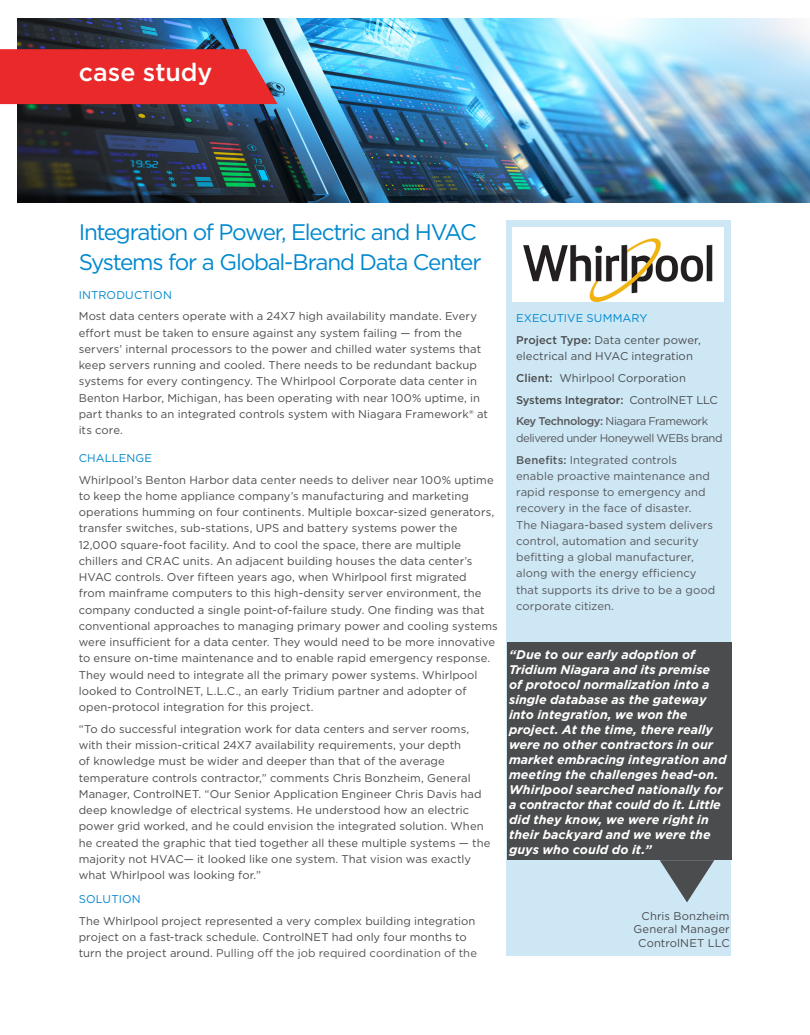
<style>
.page{position:relative;width:810px;height:1035px;background:#fff}
.page>*{position:absolute;margin:0;border:0;box-sizing:border-box;transform-origin:0 0}
.t1{font:500 25px "Gotham";letter-spacing:-.005em;color:#fff}
.t2{font:22.5px/30px "Gotham";letter-spacing:-.055em;color:#0088ce}
.t3{font:italic 700 12.5px/15px "Gotham";color:#fff}
.t4{font:11.25px/16.2px "Gotham";letter-spacing:.005em;color:#4b4c4d}
.t5{font:11.25px/16.2px "Gotham";letter-spacing:.005em;color:#57585a}
.t6{font:11.25px/16.2px "Gotham";letter-spacing:-.035em;color:#57585a}
.t7{font:11.25px "Gotham";letter-spacing:.01em;color:#0088ce}
.t8{font:500 11.25px "Gotham";letter-spacing:-.015em;color:#4b4c4d}
.s1{font-weight:700;font-style:italic;font-size:12.5px;color:#fff}
.s2{color:#57585a}
.s3{font-weight:500}
.s4{font-weight:400}
</style>
<div class="page">
<img style="left:18px;top:19px;width:792px;height:183px">
<svg style="left:0;top:49px;width:278px;height:55px;background:#e23235"></svg>
<div style="left:506px;top:221px;width:225px;height:735px;background:#cde7f5"></div>
<img style="left:512px;top:228px;width:211px;height:73px">
<div style="left:507px;top:642px;width:225px;height:218px;background:#4b4c4d"></div>
<svg style="left:660px;top:860px;width:54px;height:42px"></svg>
<p class="t1" style="left:79px;top:56px;width:135px">case study</p>
<p class="t2" style="left:79px;top:216px;width:404px">Integration of Power, Electric and HVAC<br>Systems for a Global-Brand Data Center</p>
<p class="t7" style="left:79px;top:287px;width:95px">INTRODUCTION</p>
<p class="t4" style="left:79px;top:308px;width:411px">Most data centers operate with a 24X7 high availability mandate. Every effort must be taken to ensure against any system failing — from the servers’ internal processors to the power and chilled water systems that keep servers running and cooled. There needs to be redundant backup systems for every contingency. The Whirlpool Corporate data center in Benton Harbor, Michigan, has been operating with near 100% uptime, in part thanks to an integrated controls system with Niagara Framework® at its core.</p>
<p class="t7" style="left:79px;top:450px;width:75px">CHALLENGE</p>
<p class="t4" style="left:79px;top:471px;width:420px">Whirlpool’s Benton Harbor data center needs to deliver near 100% uptime to keep the home appliance company’s manufacturing and marketing operations humming on four continents. Multiple boxcar-sized generators, transfer switches, sub-stations, UPS and battery systems power the 12,000 square-foot facility. And to cool the space, there are multiple chillers and CRAC units. An adjacent building houses the data center’s HVAC controls. Over fifteen years ago, when Whirlpool first migrated<br>from mainframe computers to this high-density server environment, the company conducted a single point-of-failure study. One finding was that conventional approaches to managing primary power and cooling systems were insufficient for a data center. They would need to be more innovative to ensure on-time maintenance and to enable rapid emergency response.<br>They would need to integrate all the primary power systems. Whirlpool looked to ControlNET, L.L.C., an early Tridium partner and adopter of open-protocol integration for this project.</p>
<p class="t4" style="left:79px;top:721px;width:413px">“To do successful integration work for data centers and server rooms, with their mission-critical 24X7 availability requirements, your depth<br>of knowledge must be wider and deeper than that of the average temperature controls contractor,” comments Chris Bonzheim, General Manager, ControlNET. “Our Senior Application Engineer Chris Davis had deep knowledge of electrical systems. He understood how an electric power grid worked, and he could envision the integrated solution. When he created the graphic that tied together all these multiple systems — the majority not HVAC— it looked like one system. That vision was exactly what Whirlpool was looking for.” <span class="s1">“d</span></p>
<p class="t7" style="left:79px;top:892px;width:64px">SOLUTION</p>
<p class="t4" style="left:79px;top:912px;width:400px">The Whirlpool project represented a very complex building integration project on a fast-track schedule. ControlNET had only four months to turn the project around. <span class="s2">Pulling off the job required coordination of the</span></p>
<p class="t7" style="left:516px;top:311px;width:133px">EXECUTIVE SUMMARY</p>
<p class="t4" style="left:516px;top:331px;width:186px"><span class="s3">Project Type:</span> Data center power, electrical and HVAC integration</p>
<p class="t4" style="left:516px;top:369px;width:171px"><span class="s3">Client:</span> Whirlpool Corporation</p>
<p class="t8" style="left:516px;top:392px;width:203px">Systems Integrator: <span class="s4">ControlNET LLC</span></p>
<p class="t6" style="left:516px;top:413px;width:208px"><span class="s3">Key Technology:</span> Niagara Framework delivered under Honeywell WEBs brand</p>
<p class="t5" style="left:516px;top:451px;width:201px"><span class="s3">Benefits:</span> Integrated controls enable proactive maintenance and rapid response to emergency and recovery in the face of disaster.<br>The Niagara-based system delivers control, automation and security befitting a global manufacturer, along with the energy efficiency that supports its drive to be a good corporate citizen.</p>
<p class="t3" style="left:509px;top:647px;width:219px">“Due to our early adoption of<br>Tridium Niagara and its premise<br>of protocol normalization into a single database as the gateway into integration, we won the project. At the time, there really were no other contractors in our market embracing integration and meeting the challenges head-on.<br>Whirlpool searched nationally for a contractor that could do it. Little did they know, we were right in their backyard and we were the guys who could do it.”</p>
<p class="t4" style="left:642px;top:907px;width:90px">Chris Bonzheim</p>
<p class="t4" style="left:634px;top:921px;width:98px">General Manager</p>
<p class="t4" style="left:638px;top:935px;width:93px">ControlNET LLC</p>
</div>
